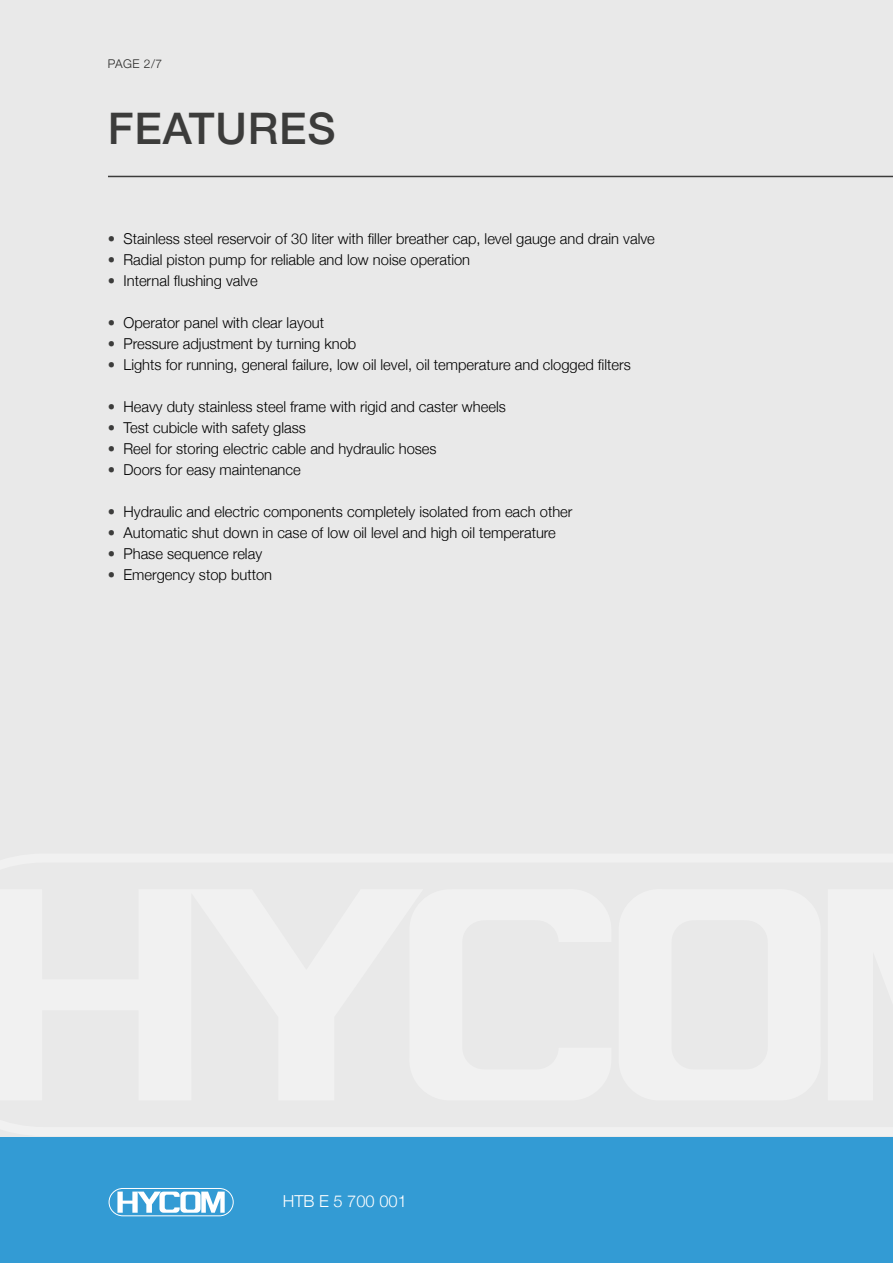
<style>
.page{position:relative;width:893px;height:1263px;background:#fff}
.page>*{position:absolute;margin:0;border:0;box-sizing:border-box;transform-origin:0 0}
.t1{font:500 43.5px "Helvetica Neue";letter-spacing:.02em;color:#3c3c3b}
.t2{font:300 16.5px "Helvetica Neue";color:#fff}
.t3{font:300 15px "Helvetica Neue";color:#000}
.t4{font:300 12px "Helvetica Neue";color:#282827}
.s1{color:#3c3c3b}
</style>
<div class="page">
<div style="left:0;top:0;width:893px;height:1201px;background:#e9e9e9"></div>
<div style="left:0;top:1137px;width:893px;height:126px;background:#339bd4"></div>
<hr style="left:108px;top:176px;width:785px;height:1px;background:#3c3c3b">
<div style="left:109px;top:1188px;width:125px;height:28px;border:1px solid #fff;border-radius:14px"></div>
<svg style="left:117px;top:1191px;width:108px;height:22px"></svg>
<p class="t4" style="left:108px;top:54px;width:56px">PAGE 2/7</p>
<h1 class="t1" style="left:108px;top:94px;width:229px">FEATURES</h1>
<p class="t3" style="left:108px;top:227px;width:548px"><span class="s1">•</span> Stainless steel reservoir of 30 liter with filler breather cap, level gauge and drain valve</p>
<p class="t3" style="left:108px;top:248px;width:364px"><span class="s1">•</span> Radial piston pump for reliable and low noise operation</p>
<p class="t3" style="left:108px;top:269px;width:151px"><span class="s1">•</span> Internal flushing valve</p>
<p class="t3" style="left:108px;top:311px;width:218px"><span class="s1">•</span> Operator panel with clear layout</p>
<p class="t3" style="left:108px;top:332px;width:250px"><span class="s1">•</span> Pressure adjustment by turning knob</p>
<p class="t3" style="left:108px;top:353px;width:524px"><span class="s1">•</span> Lights for running, general failure, low oil level, oil temperature and clogged filters</p>
<p class="t3" style="left:108px;top:395px;width:399px"><span class="s1">•</span> Heavy duty stainless steel frame with rigid and caster wheels</p>
<p class="t3" style="left:108px;top:416px;width:199px"><span class="s1">•</span> Test cubicle with safety glass</p>
<p class="t3" style="left:108px;top:437px;width:330px"><span class="s1">•</span> Reel for storing electric cable and hydraulic hoses</p>
<p class="t3" style="left:108px;top:458px;width:194px"><span class="s1">•</span> Doors for easy maintenance</p>
<p class="t3" style="left:108px;top:500px;width:466px"><span class="s1">•</span> Hydraulic and electric components completely isolated from each other</p>
<p class="t3" style="left:108px;top:521px;width:449px"><span class="s1">•</span> Automatic shut down in case of low oil level and high oil temperature</p>
<p class="t3" style="left:108px;top:542px;width:156px"><span class="s1">•</span> Phase sequence relay</p>
<p class="t3" style="left:108px;top:563px;width:166px"><span class="s1">•</span> Emergency stop button</p>
<p class="t2" style="left:283px;top:1187px;width:126px">HTB E 5 700 001</p>
</div>
